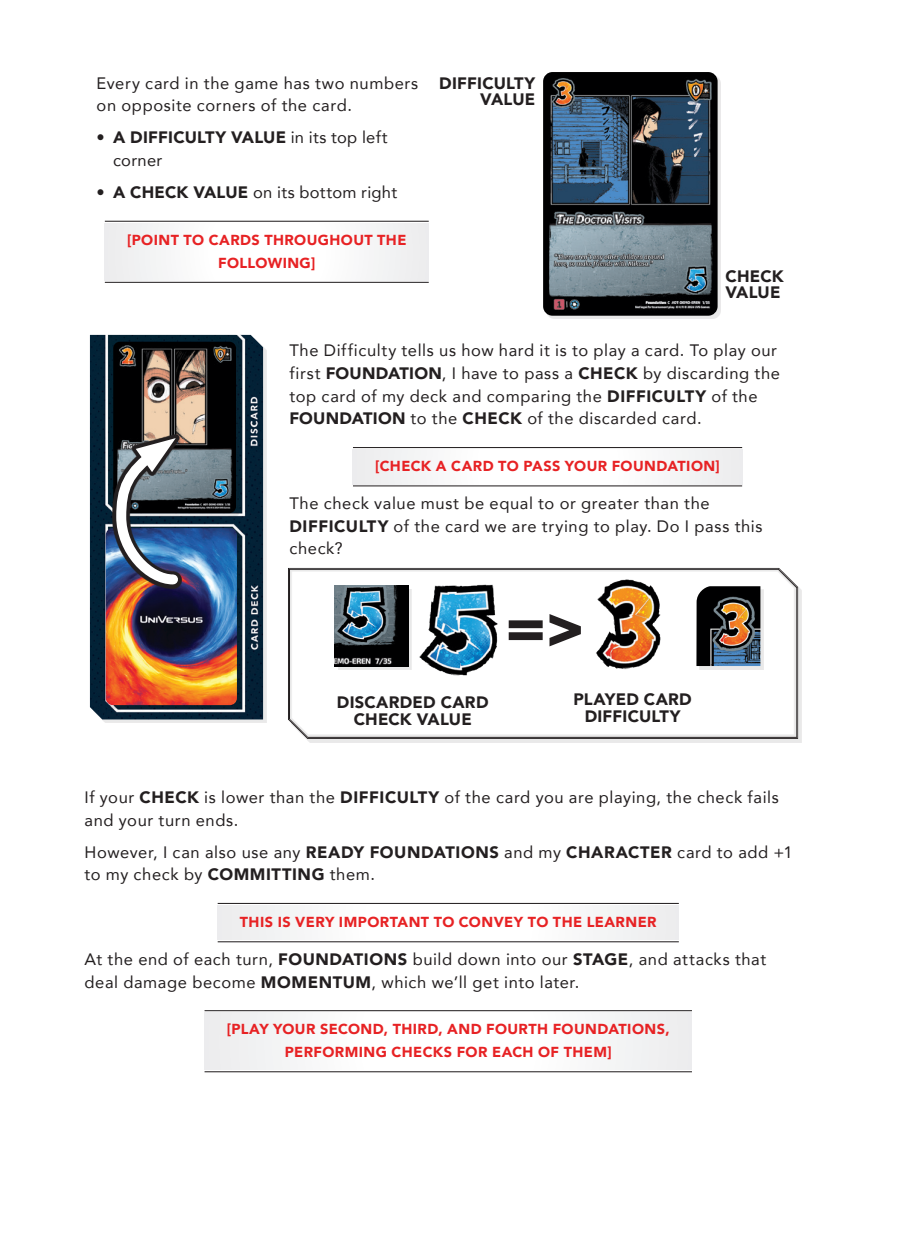
<style>
.page{position:relative;width:900px;height:1260px;background:#fff}
.page>*{position:absolute;margin:0;border:0;box-sizing:border-box;transform-origin:0 0}
.Body{font:900 62px "Avenir";color:#231f20}
.Body-2{font:16.5px/22.8px "Avenir";letter-spacing:.035em;color:#231f20}
.Example_subheader{font:900 16.5px/16.5px "Avenir";letter-spacing:.015em;color:#231f20;text-align:center}
.Body-3{font:16.5px "Avenir";letter-spacing:.015em;color:#231f20}
.Example_subheader_right{font:900 16.5px/16.5px "Avenir";letter-spacing:.01em;color:#231f20;text-align:right}
.Action_Callout{font:900 14.5px/22.8px "Avenir";letter-spacing:.03em;color:#e72224;text-align:center}
.s1{font-weight:900}
</style>
<div class="page">
<div style="left:287px;top:566px;width:514px;height:173px;background:#231f20;opacity:.1"></div>
<div style="left:105px;top:223px;width:324px;height:57px;background:#f9f9f9"></div>
<hr style="left:105px;top:282px;width:324px;height:1px;background:#231f20">
<hr style="left:105px;top:221px;width:324px;height:1px;background:#231f20">
<div style="left:546px;top:75px;width:175px;height:244px;background:#e9e9e9"></div>
<img style="left:543px;top:72px;width:175px;height:244px">
<div style="left:353px;top:449px;width:389px;height:35px;background:#fafafa"></div>
<hr style="left:353px;top:485px;width:389px;height:1px;background:#231f20">
<hr style="left:353px;top:447px;width:389px;height:1px;background:#231f20">
<div style="left:93px;top:338px;width:173px;height:385px;background:#231f20;opacity:.1"></div>
<img style="left:90px;top:335px;width:173px;height:384px">
<div style="left:116px;top:345px;width:123px;height:171px;background:#231f20;opacity:.1"></div>
<img style="left:113px;top:342px;width:123px;height:171px">
<div style="left:109px;top:531px;width:131px;height:177px;background:#231f20;opacity:.1"></div>
<img style="left:106px;top:528px;width:131px;height:177px">
<img style="left:111px;top:437px;width:72px;height:152px">
<div style="left:218px;top:905px;width:461px;height:35px;background:#fafafa"></div>
<hr style="left:218px;top:941px;width:461px;height:1px;background:#231f20">
<hr style="left:218px;top:903px;width:461px;height:1px;background:#231f20">
<div style="left:205px;top:1013px;width:487px;height:57px;background:#fafafa"></div>
<hr style="left:205px;top:1071px;width:487px;height:1px;background:#231f20">
<hr style="left:205px;top:1010px;width:487px;height:1px;background:#231f20">
<div style="left:338px;top:589px;width:74px;height:80px;background:#231f20;opacity:.1"></div>
<img style="left:335px;top:586px;width:73px;height:80px">
<div style="left:700px;top:589px;width:64px;height:80px;background:#231f20;opacity:.1"></div>
<img style="left:696px;top:586px;width:64px;height:80px">
<img style="left:580px;top:574px;width:99px;height:101px">
<img style="left:409px;top:581px;width:103px;height:101px">
<p class="Body-2" style="left:97px;top:71px;width:323px">Every card in the game has two numbers on opposite corners of the card.</p>
<p class="Body-2" style="left:113px;top:126px;width:276px;text-indent:-17px">• <span class="s1">A DIFFICULTY VALUE</span> in its top left corner</p>
<p class="Body-3" style="left:97px;top:179px;width:302px">• <span class="s1">A CHECK VALUE</span> on its bottom right</p>
<p class="Action_Callout" style="left:127px;top:228px;width:281px">[POINT TO CARDS THROUGHOUT THE<br>FOLLOWING]</p>
<p class="Example_subheader_right" style="left:439px;top:74px;width:97px">DIFFICULTY<br>VALUE</p>
<p class="Example_subheader_right" style="left:726px;top:267px;width:60px;text-align:left">CHECK<br>VALUE</p>
<p class="Body-2" style="left:289px;top:339px;width:492px">The Difficulty tells us how hard it is to play a card. To play our first <span class="s1">FOUNDATION</span>, I have to pass a <span class="s1">CHECK</span> by discarding the top card of my deck and comparing the <span class="s1">DIFFICULTY</span> of the <span class="s1">FOUNDATION</span> to the <span class="s1">CHECK</span> of the discarded card.</p>
<p class="Action_Callout" style="left:375px;top:455px;width:346px">[CHECK A CARD TO PASS YOUR FOUNDATION]</p>
<p class="Body-2" style="left:289px;top:491px;width:475px">The check value must be equal to or greater than the<br><span class="s1">DIFFICULTY</span> of the card we are trying to play. Do I pass this check?</p>
<p class="Body" style="left:505px;top:574px;width:82px">=&gt;</p>
<p class="Example_subheader" style="left:337px;top:694px;width:153px">DISCARDED CARD<br>CHECK VALUE</p>
<p class="Example_subheader" style="left:574px;top:691px;width:120px">PLAYED CARD<br>DIFFICULTY</p>
<p class="Body-2" style="left:85px;top:785px;width:696px">If your <span class="s1">CHECK</span> is lower than the <span class="s1">DIFFICULTY</span> of the card you are playing, the check fails and your turn ends.</p>
<p class="Body-2" style="left:85px;top:840px;width:710px">However, I can also use any <span class="s1">READY FOUNDATIONS</span> and my <span class="s1">CHARACTER</span> card to add +1 to my check by <span class="s1">COMMITTING</span> them.</p>
<p class="Action_Callout" style="left:240px;top:910px;width:418px">THIS IS VERY IMPORTANT TO CONVEY TO THE LEARNER</p>
<p class="Body-2" style="left:85px;top:947px;width:683px">At the end of each turn, <span class="s1">FOUNDATIONS</span> build down into our <span class="s1">STAGE</span>, and attacks that deal damage become <span class="s1">MOMENTUM</span>, which we’ll get into later.</p>
<p class="Action_Callout" style="left:227px;top:1018px;width:444px">[PLAY YOUR SECOND, THIRD, AND FOURTH FOUNDATIONS,<br>PERFORMING CHECKS FOR EACH OF THEM]</p>
</div>
